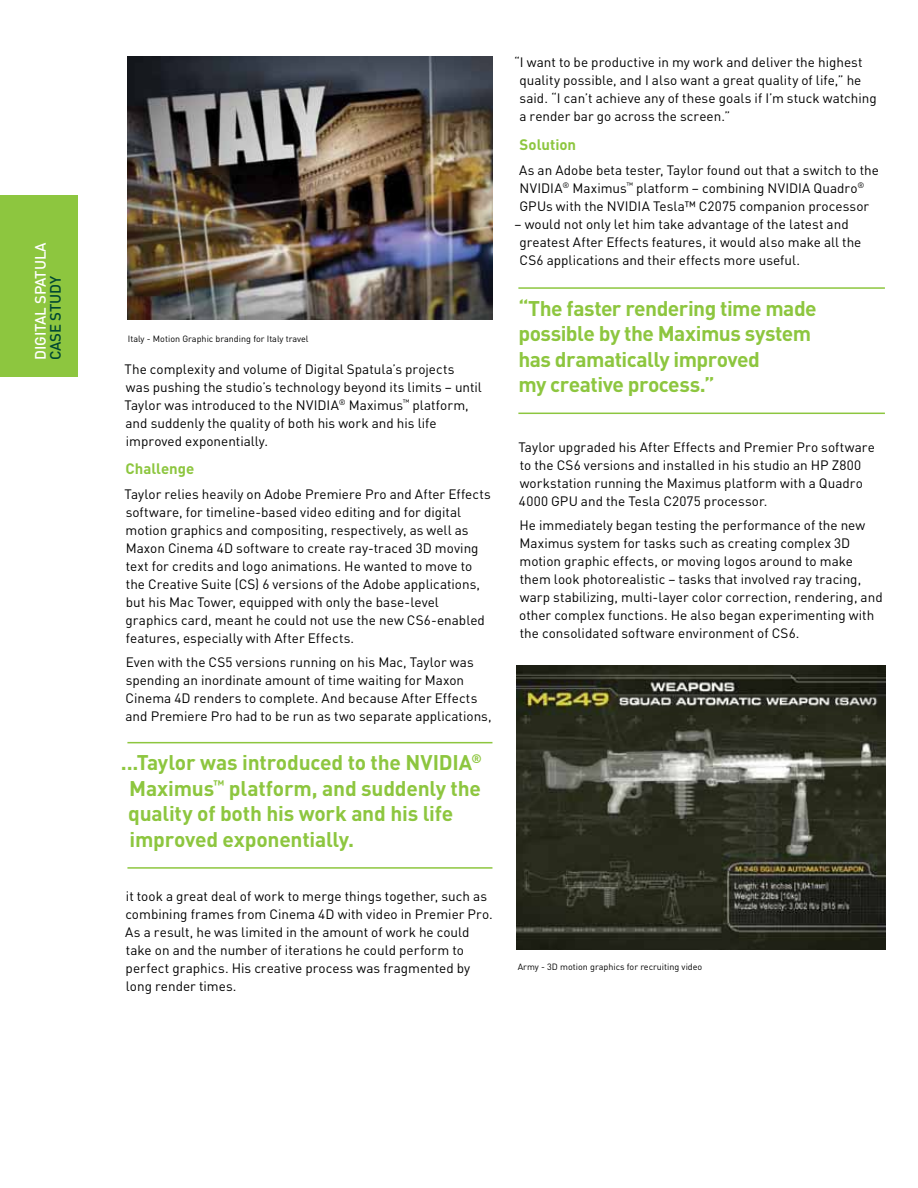
<style>
.page{position:relative;width:918px;height:1188px;background:#fff}
.page>*{position:absolute;margin:0;border:0;box-sizing:border-box;transform-origin:0 0}
.t1{font:700 21px/25.5px "DIN Pro";letter-spacing:-.015em;color:#8dc63f}
.t2{font:700 15px "DIN Pro";color:#8dc63f}
.t3{font:500 15px "DIN Pro";letter-spacing:-.015em;color:#fff}
.t4{font:500 15px "DIN Pro";letter-spacing:-.015em;color:#004832}
.t5{font:13.5px/18px "DIN Pro";color:#000}
.t6{font:9px "DIN Pro";color:#000}
</style>
<div class="page">
<div style="left:0;top:196px;width:78px;height:181px;background:#8dc63f"></div>
<hr style="left:127px;top:742px;width:365px;height:1px;background:#8dc63f">
<hr style="left:127px;top:867px;width:365px;height:2px;background:#8dc63f">
<hr style="left:518px;top:287px;width:367px;height:2px;background:#8dc63f">
<hr style="left:518px;top:413px;width:367px;height:1px;background:#8dc63f">
<img style="left:516px;top:665px;width:370px;height:285px">
<img style="left:128px;top:56px;width:364px;height:264px">
<p class="t3" style="left:30px;top:360px;width:118px;rotate:-90deg">DIGITAL SPATULA</p>
<p class="t4" style="left:45px;top:360px;width:85px;rotate:-90deg">CASE STUDY</p>
<p class="t6" style="left:128px;top:332px;width:182px">Italy - Motion Graphic branding for Italy travel</p>
<p class="t5" style="left:125px;top:359px;width:359px">The complexity and volume of Digital Spatula’s projects<br>was pushing the studio’s technology beyond its limits – until Taylor was introduced to the NVIDIA<sup>®</sup> Maximus<sup>™</sup> platform, and suddenly the quality of both his work and his life improved exponentially.</p>
<p class="t2" style="left:126px;top:458px;width:70px">Challenge</p>
<p class="t5" style="left:125px;top:484px;width:368px">Taylor relies heavily on Adobe Premiere Pro and After Effects software, for timeline-based video editing and for digital motion graphics and compositing, respectively, as well as Maxon Cinema 4D software to create ray-traced 3D moving text for credits and logo animations. He wanted to move to the Creative Suite (CS) 6 versions of the Adobe applications, but his Mac Tower, equipped with only the base-level graphics card, meant he could not use the new CS6-enabled features, especially with After Effects.</p>
<p class="t5" style="left:126px;top:653px;width:368px">Even with the CS5 versions running on his Mac, Taylor was spending an inordinate amount of time waiting for Maxon Cinema 4D renders to complete. And because After Effects and Premiere Pro had to be run as two separate applications,</p>
<h1 class="t1" style="left:128px;top:749px;width:355px;text-indent:-7px">...Taylor was introduced to the NVIDIA<sup>® </sup>Maximus<sup>™</sup> platform, and suddenly the quality of both his work and his life improved exponentially.</h1>
<p class="t5" style="left:125px;top:887px;width:369px">it took a great deal of work to merge things together, such as combining frames from Cinema 4D with video in Premier Pro.<br>As a result, he was limited in the amount of work he could take on and the number of iterations he could perform to perfect graphics. His creative process was fragmented by long render times.</p>
<p class="t5" style="left:519px;top:53px;width:359px;text-indent:-5px">“I want to be productive in my work and deliver the highest quality possible, and I also want a great quality of life,” he said. “I can’t achieve any of these goals if I’m stuck watching a render bar go across the screen.”</p>
<p class="t2" style="left:520px;top:134px;width:58px">Solution</p>
<p class="t5" style="left:519px;top:160px;width:361px">As an Adobe beta tester, Taylor found out that a switch to the<br>NVIDIA<sup>®</sup> Maximus<sup>™</sup> platform – combining NVIDIA Quadro<sup>®<br></sup>GPUs with the NVIDIA Tesla™ C2075 companion processor</p>
<p class="t5" style="left:519px;top:214px;width:343px;text-indent:-5px">– would not only let him take advantage of the latest and greatest After Effects features, it would also make all the<br>CS6 applications and their effects more useful.</p>
<h1 class="t1" style="left:518px;top:295px;width:300px">“The faster rendering time made possible by the Maximus system has dramatically improved<br>my creative process.”</h1>
<p class="t5" style="left:518px;top:437px;width:358px">Taylor upgraded his After Effects and Premier Pro software to the CS6 versions and installed in his studio an HP Z800 workstation running the Maximus platform with a Quadro 4000 GPU and the Tesla C2075 processor.</p>
<p class="t5" style="left:519px;top:516px;width:365px">He immediately began testing the performance of the new Maximus system for tasks such as creating complex 3D motion graphic effects, or moving logos around to make them look photorealistic – tasks that involved ray tracing, warp stabilizing, multi-layer color correction, rendering, and other complex functions. He also began experimenting with the consolidated software environment of CS6.</p>
<p class="t6" style="left:518px;top:960px;width:186px">Army - 3D motion graphics for recruiting video</p>
</div>
